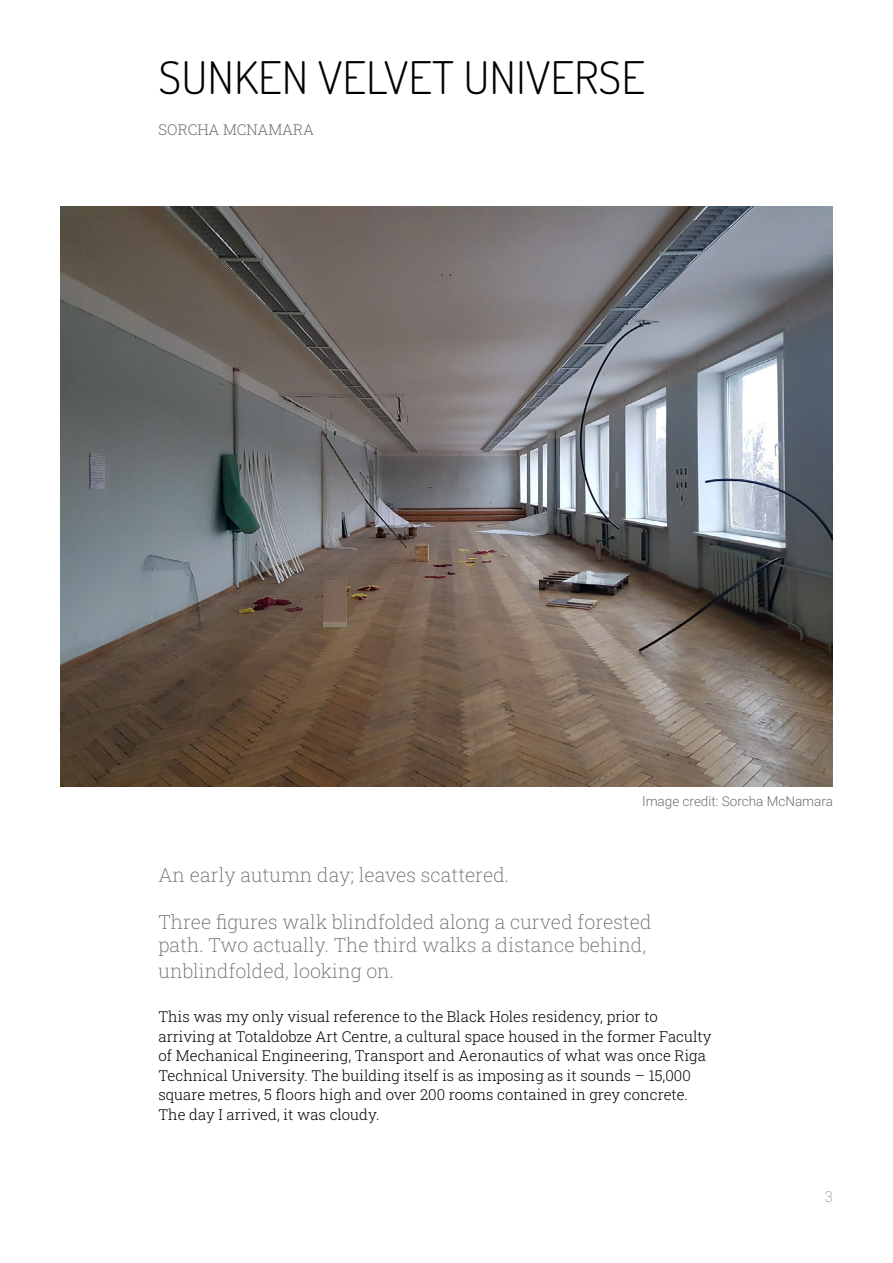
<style>
.page{position:relative;width:893px;height:1263px;background:#fff}
.page>*{position:absolute;margin:0;border:0;box-sizing:border-box;transform-origin:0 0}
.t1{font:45px "Dosis";color:#000;scale:1.04 1}
.t2{font:19.5px/23.4px "Roboto Slab";color:#6d6e71}
.t3{font:15px/19.5px "Roboto Slab";color:#000}
.t4{font:15px "Roboto Slab";color:#6d6e71}
.t5{font:300 13.5px "Roboto";color:#6d6e71}
</style>
<div class="page">
<img style="left:60px;top:207px;width:773px;height:579px">
<h1 class="t1" style="left:158px;top:47px;width:469px">SUNKEN VELVET UNIVERSE</h1>
<p class="t4" style="left:158px;top:120px;width:157px">SORCHA MCNAMARA</p>
<p class="t5" style="left:642px;top:791px;width:192px">Image credit: Sorcha McNamara</p>
<h2 class="t2" style="left:158px;top:863px;width:352px">An early autumn day; leaves scattered.</h2>
<h2 class="t2" style="left:158px;top:910px;width:494px">Three figures walk blindfolded along a curved forested path. Two actually. The third walks a distance behind,</h2>
<h2 class="t2" style="left:158px;top:958px;width:237px">unblindfolded, looking on.</h2>
<p class="t3" style="left:158px;top:1007px;width:555px">This was my only visual reference to the Black Holes residency, prior to arriving at Totaldobze Art Centre, a cultural space housed in the former Faculty of Mechanical Engineering, Transport and Aeronautics of what was once Riga Technical University. The building itself is as imposing as it sounds – 15,000 square metres, 5 floors high and over 200 rooms contained in grey concrete.<br>The day I arrived, it was cloudy.</p>
<p class="t4" style="left:825px;top:1186px;width:10px">3</p>
</div>
